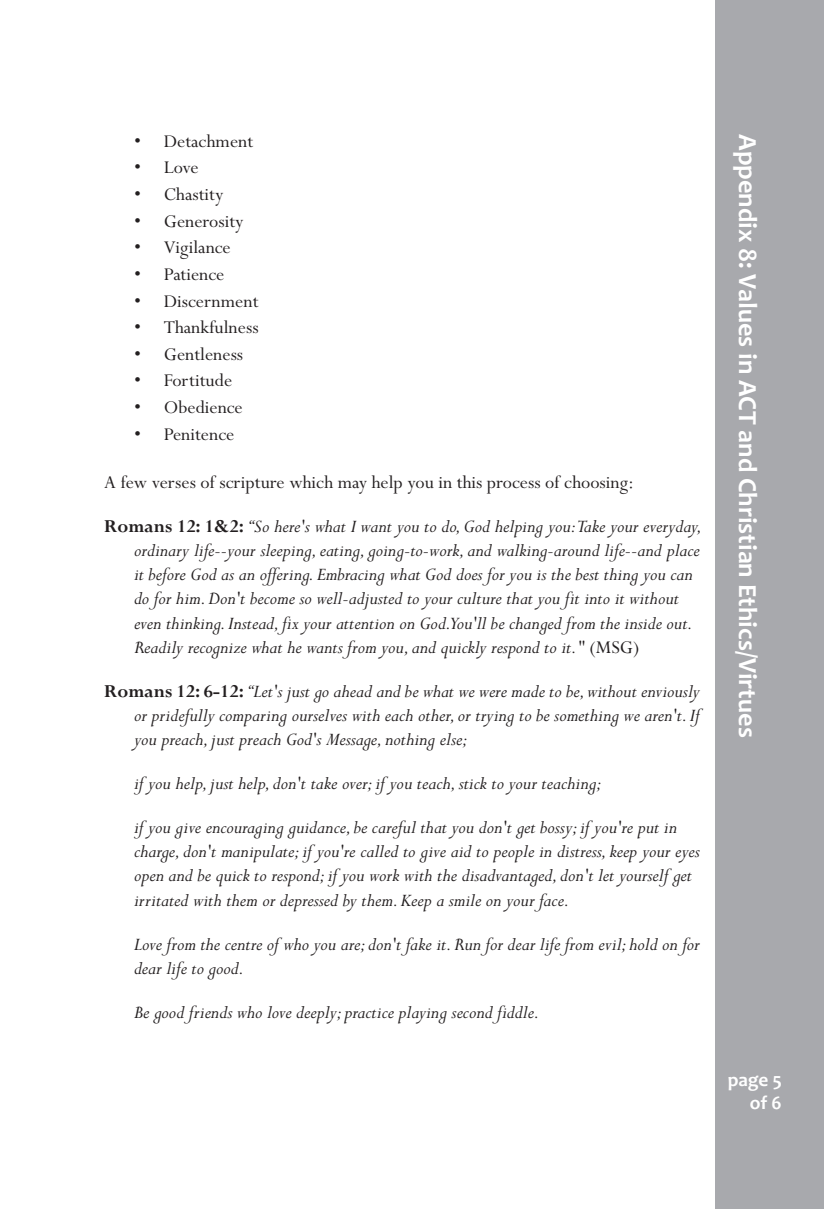
<style>
.page{position:relative;width:824px;height:1211px;background:#fff}
.page>*{position:absolute;margin:0;border:0;box-sizing:border-box;transform-origin:0 0}
.t1{font:700 26.25px "Candara";color:#fff}
.t2{font:italic 20.12px/24.2px "Perpetua";color:#231f20}
.t3{font:20.12px/43.9px "Perpetua";color:#231f20}
.t4{font:700 19.25px/23.1px "Candara";color:#fff;text-align:right}
.s1{font-weight:700}
.s2{font-style:italic}
.s3{font-style:normal}
.s4{font-weight:700;font-style:normal}
</style>
<div class="page">
<div style="left:715px;top:0;width:108px;height:1208px;background:#a8a9ad"></div>
<p class="t3" style="left:134px;top:118px;width:121px">• Detachment</p>
<p class="t3" style="left:134px;top:144px;width:66px">• Love</p>
<p class="t3" style="left:134px;top:171px;width:91px">• Chastity</p>
<p class="t3" style="left:134px;top:198px;width:111px">• Generosity</p>
<p class="t3" style="left:134px;top:224px;width:98px">• Vigilance</p>
<p class="t3" style="left:134px;top:251px;width:92px">• Patience</p>
<p class="t3" style="left:134px;top:277px;width:126px">• Discernment</p>
<p class="t3" style="left:134px;top:304px;width:126px">• Thankfulness</p>
<p class="t3" style="left:134px;top:331px;width:111px">• Gentleness</p>
<p class="t3" style="left:134px;top:357px;width:100px">• Fortitude</p>
<p class="t3" style="left:134px;top:384px;width:110px">• Obedience</p>
<p class="t3" style="left:134px;top:411px;width:102px">• Penitence</p>
<p class="t3" style="left:104px;top:459px;width:599px">A few verses of scripture which may help you in this process of choosing:<br><span class="s1">Romans 12: 1&amp;2:</span> <span class="s2">“So here's what I want you to do,God helping you:Take your everyday,</span></p>
<p class="t2" style="left:134px;top:537px;width:567px">ordinary life--your sleeping,eating,going-to-work,and walking-around life--and place it before God as an offering. Embracing what God does for you is the best thing you can do for him.Don't become so well-adjusted to your culture that you fit into it without even thinking.Instead,fix your attention on God.You'll be changed from the inside out.<br>Readily recognize what he wants from you,and quickly respond to it." <span class="s3">(MSG)</span></p>
<p class="t2" style="left:134px;top:677px;width:567px;text-align:justify;text-indent:-30px"><span class="s4">Romans 12: 6-12:</span> “Let's just go ahead and be what we were made to be,without enviously or pridefully comparing ourselves with each other,or trying to be something we aren't.If you preach,just preach God's Message, nothing else;</p>
<p class="t2" style="left:134px;top:760px;width:544px;line-height:43.9px">if you help,just help,don't take over;if you teach,stick to your teaching;<br>if you give encouraging guidance,be careful that you don't get bossy;if you're put in</p>
<p class="t2" style="left:134px;top:838px;width:567px">charge,don't manipulate; if you're called to give aid to people in distress,keep your eyes open and be quick to respond;if you work with the disadvantaged,don't let yourself get irritated with them or depressed by them.Keep a smile on your face.</p>
<p class="t2" style="left:134px;top:930px;width:567px">Love from the centre of who you are;don't fake it.Run for dear life from evil; hold on for dear life to good.</p>
<p class="t2" style="left:134px;top:998px;width:407px">Be good friends who love deeply;practice playing second fiddle.</p>
<h1 class="t1" style="left:763px;top:134px;width:605px;rotate:90deg">Appendix 8: Values in ACT and Christian Ethics/Virtues</h1>
<p class="t4" style="left:727px;top:1067px;width:55px">page 5 of6</p>
</div>
